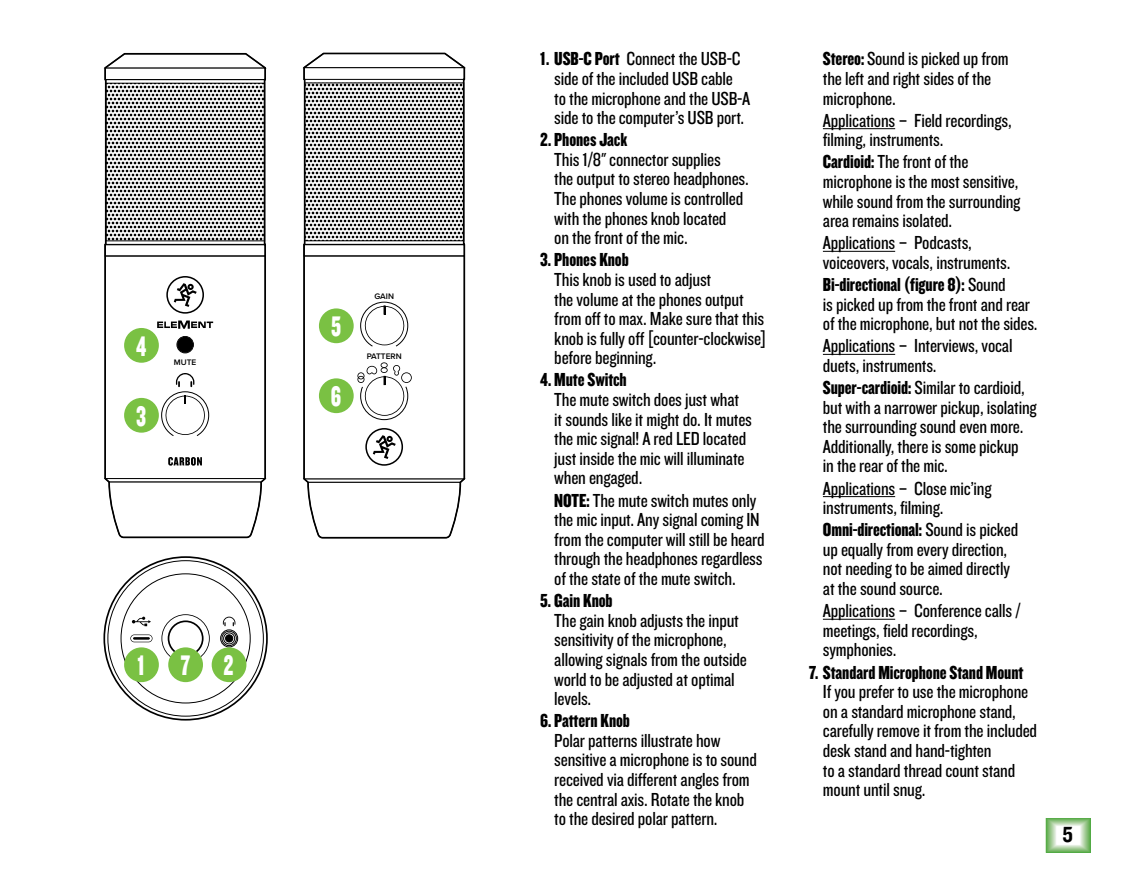
<style>
.page{position:relative;width:1134px;height:882px;background:#fff}
.page>*{position:absolute;margin:0;border:0;box-sizing:border-box;transform-origin:0 0}
.t1{font:29.4px "Knockout 70 Full Welterwt";color:#fff;scale:.75 1}
.t2{font:22.75px "Knockout 50 Welterweight";color:#000}
.t3{font:19.6px/19.6px "Knockout 29 Junior Ltweight";letter-spacing:-.01em;color:#000}
.t4{font:19.6px "Knockout 69 Full Liteweight";letter-spacing:-.005em;color:#000}
.t5{font:600 8.4px "Proxima Nova";color:#000}
.t6{font:600 8.22px "Proxima Nova";color:#000}
.s1{font-family:"Knockout 69 Full Liteweight"}
.s2{font-family:"Knockout 29 Junior Ltweight"}
</style>
<div class="page">
<div style="left:1046px;top:818px;width:44px;height:34px;border:1px solid #4eab44"></div>
<div style="left:1046px;top:819px;width:44px;height:33px;border:1px solid #4fab45"></div>
<div style="left:1047px;top:819px;width:43px;height:33px;border:1px solid #5caf4d"></div>
<div style="left:1047px;top:819px;width:42px;height:33px;border:1px solid #60b050"></div>
<div style="left:1047px;top:819px;width:42px;height:32px;border:1px solid #62b151"></div>
<div style="left:1048px;top:819px;width:41px;height:32px;border:1px solid #66b255"></div>
<div style="left:1048px;top:820px;width:41px;height:31px;border:1px solid #6cb45b"></div>
<div style="left:1048px;top:820px;width:40px;height:31px;border:1px solid #72b661"></div>
<div style="left:1049px;top:820px;width:39px;height:31px;border:1px solid #76b865"></div>
<div style="left:1049px;top:820px;width:39px;height:30px;border:1px solid #7aba6a"></div>
<div style="left:1049px;top:821px;width:39px;height:29px;border:1px solid #7bba6c"></div>
<div style="left:1049px;top:821px;width:38px;height:29px;border:1px solid #81bd72"></div>
<div style="left:1050px;top:821px;width:37px;height:29px;border:1px solid #89c07b"></div>
<div style="left:1050px;top:821px;width:37px;height:28px;border:1px solid #8bc17d"></div>
<div style="left:1050px;top:821px;width:36px;height:28px;border:1px solid #8ec380"></div>
<div style="left:1050px;top:822px;width:36px;height:27px;border:1px solid #90c482"></div>
<div style="left:1051px;top:822px;width:35px;height:27px;border:1px solid #9ac88c"></div>
<div style="left:1051px;top:822px;width:34px;height:27px;border:1px solid #9dca90"></div>
<div style="left:1051px;top:822px;width:34px;height:26px;border:1px solid #9fcb92"></div>
<div style="left:1052px;top:822px;width:33px;height:26px;border:1px solid #a2cc94"></div>
<div style="left:1052px;top:823px;width:33px;height:25px;border:1px solid #a9d09c"></div>
<div style="left:1052px;top:823px;width:32px;height:25px;border:1px solid #afd2a2"></div>
<div style="left:1053px;top:823px;width:31px;height:25px;border:1px solid #b1d4a5"></div>
<div style="left:1053px;top:823px;width:31px;height:24px;border:1px solid #b6d6aa"></div>
<div style="left:1053px;top:824px;width:31px;height:23px;border:1px solid #b9d7ad"></div>
<div style="left:1053px;top:824px;width:30px;height:23px;border:1px solid #bedab4"></div>
<div style="left:1054px;top:824px;width:29px;height:23px;border:1px solid #c6dfbd"></div>
<div style="left:1054px;top:824px;width:29px;height:22px;border:1px solid #c9e0c0"></div>
<div style="left:1054px;top:824px;width:28px;height:22px;border:1px solid #cae1c2"></div>
<div style="left:1054px;top:825px;width:28px;height:21px;border:1px solid #cee3c7"></div>
<div style="left:1055px;top:825px;width:27px;height:21px;border:1px solid #d8e9d3"></div>
<div style="left:1055px;top:825px;width:26px;height:21px;border:1px solid #dbead5"></div>
<div style="left:1055px;top:825px;width:26px;height:20px;border:1px solid #deecd9"></div>
<div style="left:1056px;top:825px;width:25px;height:20px;border:1px solid #e0eddb"></div>
<div style="left:1056px;top:826px;width:25px;height:19px;border:1px solid #e9f2e6"></div>
<hr style="left:823px;top:128px;width:72px;height:1px;background:#000">
<hr style="left:823px;top:251px;width:72px;height:1px;background:#000">
<hr style="left:823px;top:354px;width:72px;height:1px;background:#000">
<hr style="left:823px;top:496px;width:72px;height:1px;background:#000">
<hr style="left:823px;top:619px;width:72px;height:1px;background:#000">
<svg style="left:104px;top:52px;width:163px;height:487px"></svg>
<svg style="left:157px;top:321px;width:56px;height:8px"></svg>
<svg style="left:166px;top:276px;width:38px;height:38px"></svg>
<svg style="left:168px;top:457px;width:34px;height:9px"></svg>
<svg style="left:303px;top:52px;width:163px;height:487px"></svg>
<svg style="left:365px;top:428px;width:38px;height:38px"></svg>
<svg style="left:104px;top:557px;width:163px;height:163px"></svg>
<div style="left:108px;top:561px;width:155px;height:155px;background:#fff;border-radius:50%"></div>
<svg style="left:161px;top:614px;width:49px;height:46px"></svg>
<svg style="left:223px;top:617px;width:12px;height:9px"></svg>
<svg style="left:132px;top:617px;width:19px;height:9px"></svg>
<svg style="left:221px;top:630px;width:17px;height:17px"></svg>
<div style="left:220px;top:629px;width:18px;height:18px;border:1px solid #000;border-radius:50%"></div>
<svg style="left:222px;top:631px;width:14px;height:15px"></svg>
<div style="left:222px;top:631px;width:15px;height:15px;border:1px solid #000;border-radius:50%"></div>
<svg style="left:224px;top:633px;width:11px;height:11px"></svg>
<div style="left:223px;top:632px;width:12px;height:12px;border:1px solid #000;border-radius:50%"></div>
<div style="left:226px;top:635px;width:7px;height:7px;background:#000;border-radius:50%"></div>
<div style="left:225px;top:634px;width:8px;height:8px;border:1px solid #000;border-radius:50%"></div>
<svg style="left:130px;top:635px;width:23px;height:7px"></svg>
<div style="left:212px;top:647px;width:34px;height:35px;background:#7ac143;border-radius:50%"></div>
<div style="left:168px;top:647px;width:35px;height:35px;background:#7ac143;border-radius:50%"></div>
<div style="left:124px;top:398px;width:35px;height:35px;background:#7ac143;border-radius:50%"></div>
<div style="left:319px;top:378px;width:35px;height:35px;background:#7ac143;border-radius:50%"></div>
<div style="left:124px;top:328px;width:35px;height:35px;background:#7ac143;border-radius:50%"></div>
<div style="left:319px;top:308px;width:35px;height:35px;background:#7ac143;border-radius:50%"></div>
<div style="left:124px;top:647px;width:35px;height:35px;background:#7ac143;border-radius:50%"></div>
<h1 class="t1" style="left:136px;top:327px;width:15px">4</h1>
<h1 class="t1" style="left:136px;top:397px;width:15px">3</h1>
<p class="t6" style="left:174px;top:357px;width:24px">MUTE</p>
<h1 class="t1" style="left:137px;top:646px;width:12px">1</h1>
<h1 class="t1" style="left:180px;top:646px;width:73px">7 2</h1>
<h1 class="t1" style="left:331px;top:307px;width:15px">5</h1>
<h1 class="t1" style="left:331px;top:377px;width:15px">6</h1>
<p class="t5" style="left:374px;top:291px;width:21px">GAIN</p>
<p class="t5" style="left:367px;top:351px;width:37px">PATTERN</p>
<p class="t3" style="left:554px;top:48px;width:197px;text-indent:-14px"><span class="s1">1. USB-C Port</span> Connect the USB-C side of the included USB cable<br>to the microphone and the USB-A side to the computer’s USB port.</p>
<p class="t4" style="left:540px;top:127px;width:89px">2. Phones Jack</p>
<p class="t3" style="left:554px;top:149px;width:196px">This 1/8" connector supplies<br>the output to stereo headphones.<br>The phones volume is controlled with the phones knob located<br>on the front of the mic.</p>
<p class="t4" style="left:540px;top:248px;width:90px">3. Phones Knob</p>
<p class="t3" style="left:554px;top:269px;width:214px">This knob is used to adjust<br>the volume at the phones output from off to max. Make sure that this knob is fully off [counter-clockwise] before beginning.</p>
<p class="t4" style="left:540px;top:368px;width:88px">4. Mute Switch</p>
<p class="t3" style="left:554px;top:389px;width:199px">The mute switch does just what it sounds like it might do. It mutes the mic signal! A red LED located just inside the mic will illuminate when engaged.</p>
<p class="t3" style="left:554px;top:490px;width:212px"><span class="s1">NOTE:</span> The mute switch mutes only the mic input. Any signal coming IN from the computer will still be heard through the headphones regardless of the state of the mute switch.</p>
<p class="t4" style="left:540px;top:588px;width:74px">5. Gain Knob</p>
<p class="t3" style="left:554px;top:610px;width:194px">The gain knob adjusts the input sensitivity of the microphone, allowing signals from the outside world to be adjusted at optimal levels.</p>
<p class="t4" style="left:540px;top:708px;width:91px">6. Pattern Knob</p>
<p class="t3" style="left:554px;top:730px;width:204px">Polar patterns illustrate how sensitive a microphone is to sound received via different angles from the central axis. Rotate the knob to the desired polar pattern.</p>
<p class="t3" style="left:823px;top:48px;width:187px"><span class="s1">Stereo:</span> Sound is picked up from the left and right sides of the microphone.</p>
<p class="t3" style="left:823px;top:110px;width:190px">Applications – Field recordings, filming, instruments.</p>
<p class="t3" style="left:823px;top:151px;width:199px"><span class="s1">Cardioid:</span> The front of the microphone is the most sensitive, while sound from the surrounding area remains isolated.</p>
<p class="t3" style="left:823px;top:232px;width:189px">Applications – Podcasts, voiceovers, vocals, instruments.</p>
<p class="t4" style="left:823px;top:272px;width:184px">Bi-directional (figure 8): <span class="s2">Sound</span></p>
<p class="t3" style="left:823px;top:294px;width:216px">is picked up from the front and rear of the microphone, but not the sides.</p>
<p class="t3" style="left:823px;top:335px;width:191px">Applications – Interviews, vocal duets, instruments.</p>
<p class="t3" style="left:823px;top:377px;width:215px"><span class="s1">Super-cardioid:</span> Similar to cardioid, but with a narrower pickup, isolating the surrounding sound even more.<br>Additionally, there is some pickup<br>in the rear of the mic.</p>
<p class="t3" style="left:823px;top:477px;width:170px">Applications – Close mic’ing instruments, filming.</p>
<p class="t4" style="left:823px;top:518px;width:197px">Omni-directional: <span class="s2">Sound is picked</span></p>
<p class="t3" style="left:823px;top:539px;width:189px">up equally from every direction, not needing to be aimed directly at the sound source.</p>
<p class="t3" style="left:823px;top:600px;width:199px">Applications – Conference calls / meetings, field recordings, symphonies.</p>
<p class="t4" style="left:809px;top:660px;width:216px">7. Standard Microphone Stand Mount</p>
<p class="t3" style="left:823px;top:681px;width:216px">If you prefer to use the microphone on a standard microphone stand, carefully remove it from the included desk stand and hand-tighten<br>to a standard thread count stand mount until snug.</p>
<p class="t2" style="left:1063px;top:819px;width:12px">5</p>
</div>
